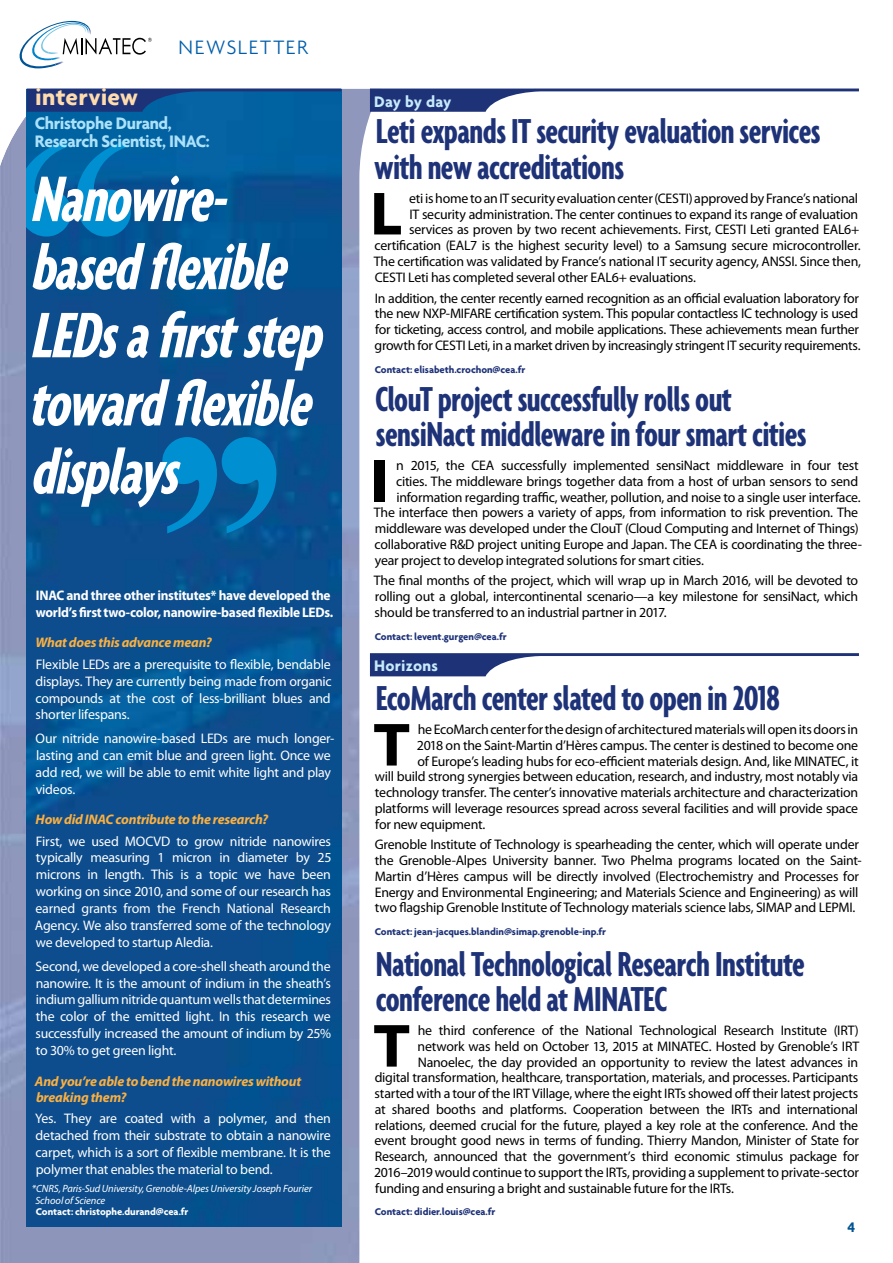
<style>
.page{position:relative;width:893px;height:1263px;background:#fff}
.page>*{position:absolute;margin:0;border:0;box-sizing:border-box;transform-origin:0 0}
.t1{font:italic 700 extra-condensed 69.45px/68.1px "Agenda";color:#fff}
.t2{font:700 64.95px "Agenda";color:#000}
.t3{font:700 extra-condensed 37.5px/35.2px "Agenda";letter-spacing:-.02em;color:#1e3278}
.t4{font:700 25.2px "Agenda";letter-spacing:.01em;color:#ffdcae}
.t5{font:300 21px "Agenda";letter-spacing:.075em;color:#005daa}
.t6{font:700 18px/18px "Agenda";letter-spacing:-.025em;color:#abe1fa}
.t7{font:700 16.5px "Agenda";letter-spacing:.01em;color:#c7eafb}
.t8{font:700 15px "Agenda";color:#005495}
.t9{font:13.8px/15.8px "Myriad Pro";letter-spacing:-.02em;color:#000}
.t10{font:13.8px/17px "Myriad Pro";letter-spacing:-.02em;color:#fff;text-align:justify}
.t11{font:italic 700 13.8px/15.8px "Myriad Pro";letter-spacing:-.015em;color:#fbb040}
.t12{font:700 13.8px/17px "Myriad Pro";letter-spacing:-.025em;color:#fff;scale:.96 1}
.t13{font:700 10.5px "Agenda";letter-spacing:-.005em;color:#1e3278}
.t14{font:italic 10.5px/12px "Myriad Pro";letter-spacing:-.01em;color:#fff}
.t15{font:700 10.5px "Agenda";letter-spacing:-.005em;color:#fff}
</style>
<div class="page">
<img style="left:0;top:89px;width:381px;height:1174px">
<svg style="left:20px;top:21px;width:132px;height:47px"></svg>
<svg style="left:370px;top:653px;width:489px;height:23px"></svg>
<svg style="left:370px;top:89px;width:489px;height:23px"></svg>
<img style="left:27px;top:237px;width:314px;height:990px">
<svg style="left:162px;top:437px;width:114px;height:96px;background:#046faf"></svg>
<svg style="left:0;top:89px;width:341px;height:148px;background:#1265a2"></svg>
<svg style="left:79px;top:607px;width:7px;height:10px"></svg>
<svg style="left:258px;top:607px;width:7px;height:10px"></svg>
<h3 class="t4" style="left:35px;top:82px;width:105px">interview</h3>
<h3 class="t5" style="left:179px;top:35px;width:131px">NEWSLETTER</h3>
<h3 class="t6" style="left:35px;top:113px;width:176px">Christophe Durand,<br>Research Scientist, INAC:</h3>
<h1 class="t1" style="left:27px;top:163px;width:311px">Nanowire&shy;basedflexible<br>LEDsafirststep towardflexible displays</h1>
<p class="t12" style="left:36px;top:586px;width:311px">INAC and three other institutes* have developed the world’s rst two-color, nanowire-based exible LEDs.</p>
<p class="t11" style="left:35px;top:635px;width:178px">What does this advance mean?</p>
<p class="t10" style="left:36px;top:656px;width:298px">Flexible LEDs are a prerequisite to flexible, bendable displays. They are currently being made from organic compounds at the cost of less-brilliant blues and shorter lifespans.</p>
<p class="t10" style="left:36px;top:730px;width:300px;text-align:left">Our nitride nanowire-based LEDs are much longer&shy;lasting and can emit blue and green light. Once we add red, we will be able to emit white light and play videos.</p>
<p class="t11" style="left:36px;top:812px;width:234px">How did INAC contribute to the research?</p>
<p class="t10" style="left:35px;top:833px;width:298px">First, we used MOCVD to grow nitride nanowires typically measuring 1 micron in diameter by 25 microns in length. This is a topic we have been working on since 2010, and some of our research has earned grants from the French National Research Agency. We also transferred some of the technology we developed to startup Aledia.</p>
<p class="t10" style="left:36px;top:958px;width:297px">Second, we developed a core-shell sheath around the nanowire. It is the amount of indium in the sheath’s indium gallium nitride quantum wells that determines the color of the emitted light. In this research we successfully increased the amount of indium by 25% to 30% to get green light.</p>
<p class="t11" style="left:35px;top:1074px;width:268px">And you’re able to bend the nanowires without breaking them?</p>
<p class="t10" style="left:35px;top:1110px;width:297px">Yes. They are coated with a polymer, and then detached from their substrate to obtain a nanowire carpet, which is a sort of flexible membrane. It is the polymer that enables the material to bend.</p>
<p class="t14" style="left:36px;top:1183px;width:278px;text-indent:-4px">*CNRS, Paris-Sud University, Grenoble-Alpes University Joseph Fourier<br>School of Science</p>
<p class="t15" style="left:36px;top:1205px;width:154px">Contact: christophe.durand@cea.fr</p>
<p class="t7" style="left:374px;top:91px;width:79px">Day by day</p>
<h3 class="t3" style="left:374px;top:113px;width:448px">Leti expands IT security evaluation services with new accreditations</h3>
<h2 class="t2" style="left:371px;top:174px;width:32px">L</h2>
<p class="t9" style="left:409px;top:191px;width:451px">eti is home to an IT security evaluation center (CESTI) approved by France’s national</p>
<p class="t9" style="left:409px;top:206px;width:450px">IT security administration. The center continues to expand its range of evaluation</p>
<p class="t9" style="left:409px;top:222px;width:452px">services as proven by two recent achievements. First, CESTI Leti granted EAL6+</p>
<p class="t9" style="left:375px;top:238px;width:487px">certification (EAL7 is the highest security level) to a Samsung secure microcontroller.</p>
<p class="t9" style="left:374px;top:254px;width:489px">The certification was validated by France’s national IT security agency, ANSSI. Since then,</p>
<p class="t9" style="left:375px;top:269px;width:323px">CESTI Leti has completed several other EAL6+ evaluations.</p>
<p class="t9" style="left:375px;top:290px;width:487px">In addition, the center recently earned recognition as an official evaluation laboratory for the new NXP-MIFARE certification system. This popular contactless IC technology is used for ticketing, access control, and mobile applications. These achievements mean further growth for CESTI Leti, in a market driven by increasingly stringent IT security requirements.</p>
<p class="t13" style="left:375px;top:363px;width:152px">Contact: elisabeth.crochon@cea.fr</p>
<h3 class="t3" style="left:375px;top:380px;width:433px">ClouT project successfully rolls out sensiNact middleware in four smart cities</h3>
<h2 class="t2" style="left:370px;top:441px;width:20px">I</h2>
<p class="t9" style="left:396px;top:458px;width:464px">n 2015, the CEA successfully implemented sensiNact middleware in four test</p>
<p class="t9" style="left:396px;top:473px;width:464px">cities. The middleware brings together data from a host of urban sensors to send</p>
<p class="t9" style="left:396px;top:489px;width:466px">information regarding traffic, weather, pollution, and noise to a single user interface.</p>
<p class="t9" style="left:374px;top:505px;width:486px">The interface then powers a variety of apps, from information to risk prevention. The</p>
<p class="t9" style="left:375px;top:521px;width:485px">middleware was developed under the ClouT (Cloud Computing and Internet of Things)</p>
<p class="t9" style="left:375px;top:536px;width:489px">collaborative R&amp;D project uniting Europe and Japan. The CEA is coordinating the three-</p>
<p class="t9" style="left:375px;top:552px;width:331px">year project to develop integrated solutions for smart cities.</p>
<p class="t9" style="left:374px;top:573px;width:486px;text-align:justify">The final months of the project, which will wrap up in March 2016, will be devoted to rolling out a global, intercontinental scenario—a key milestone for sensiNact, which should be transferred to an industrial partner in 2017.</p>
<p class="t13" style="left:375px;top:630px;width:133px">Contact: levent.gurgen@cea.fr</p>
<p class="t7" style="left:374px;top:656px;width:65px">Horizons</p>
<h3 class="t3" style="left:376px;top:679px;width:406px">EcoMarch center slated to open in 2018</h3>
<h2 class="t2" style="left:374px;top:705px;width:38px">T</h2>
<p class="t9" style="left:418px;top:722px;width:442px">he EcoMarch center for the design of architectured materials will open its doors in</p>
<p class="t9" style="left:417px;top:737px;width:443px">2018 on the Saint-Martin d’Hères campus. The center is destined to become one</p>
<p class="t9" style="left:417px;top:753px;width:443px">of Europe’s leading hubs for eco-efficient materials design. And, like MINATEC, it</p>
<p class="t9" style="left:375px;top:769px;width:485px">will build strong synergies between education, research, and industry, most notably via</p>
<p class="t9" style="left:375px;top:785px;width:485px">technology transfer. The center’s innovative materials architecture and characterization</p>
<p class="t9" style="left:375px;top:800px;width:485px">platforms will leverage resources spread across several facilities and will provide space</p>
<p class="t9" style="left:375px;top:816px;width:112px">for new equipment.</p>
<p class="t9" style="left:375px;top:837px;width:489px">Grenoble Institute of Technology is spearheading the center, which will operate under the Grenoble-Alpes University banner. Two Phelma programs located on the Saint-Martin d’Hères campus will be directly involved (Electrochemistry and Processes for Energy and Environmental Engineering; and Materials Science and Engineering) as will two flagship Grenoble Institute of Technology materials science labs, SIMAP and LEPMI.</p>
<p class="t13" style="left:375px;top:925px;width:233px">Contact: jean-jacques.blandin@simap.grenoble-inp.fr</p>
<h3 class="t3" style="left:376px;top:945px;width:431px">National Technological Research Institute conference held at MINATEC</h3>
<h2 class="t2" style="left:374px;top:1006px;width:38px">T</h2>
<p class="t9" style="left:418px;top:1023px;width:442px">he third conference of the National Technological Research Institute (IRT)</p>
<p class="t9" style="left:418px;top:1039px;width:443px">network was held on October 13, 2015 at MINATEC. Hosted by Grenoble’s IRT</p>
<p class="t9" style="left:418px;top:1054px;width:442px">Nanoelec, the day provided an opportunity to review the latest advances in</p>
<p class="t9" style="left:375px;top:1070px;width:485px">digital transformation, healthcare, transportation, materials, and processes. Participants</p>
<p class="t9" style="left:375px;top:1086px;width:485px">started with a tour of the IRT Village, where the eight IRTs showed off their latest projects</p>
<p class="t9" style="left:375px;top:1101px;width:485px">at shared booths and platforms. Cooperation between the IRTs and international</p>
<p class="t9" style="left:375px;top:1117px;width:485px">relations, deemed crucial for the future, played a key role at the conference. And the</p>
<p class="t9" style="left:375px;top:1133px;width:486px">event brought good news in terms of funding. Thierry Mandon, Minister of State for</p>
<p class="t9" style="left:375px;top:1149px;width:486px">Research, announced that the government’s third economic stimulus package for</p>
<p class="t9" style="left:374px;top:1164px;width:486px">2016–2019 would continue to support the IRTs, providing a supplement to private-sector</p>
<p class="t9" style="left:375px;top:1180px;width:360px">funding and ensuring a bright and sustainable future for the IRTs.</p>
<p class="t13" style="left:375px;top:1205px;width:122px">Contact: didier.louis@cea.fr</p>
<p class="t8" style="left:847px;top:1218px;width:9px">4</p>
</div>
